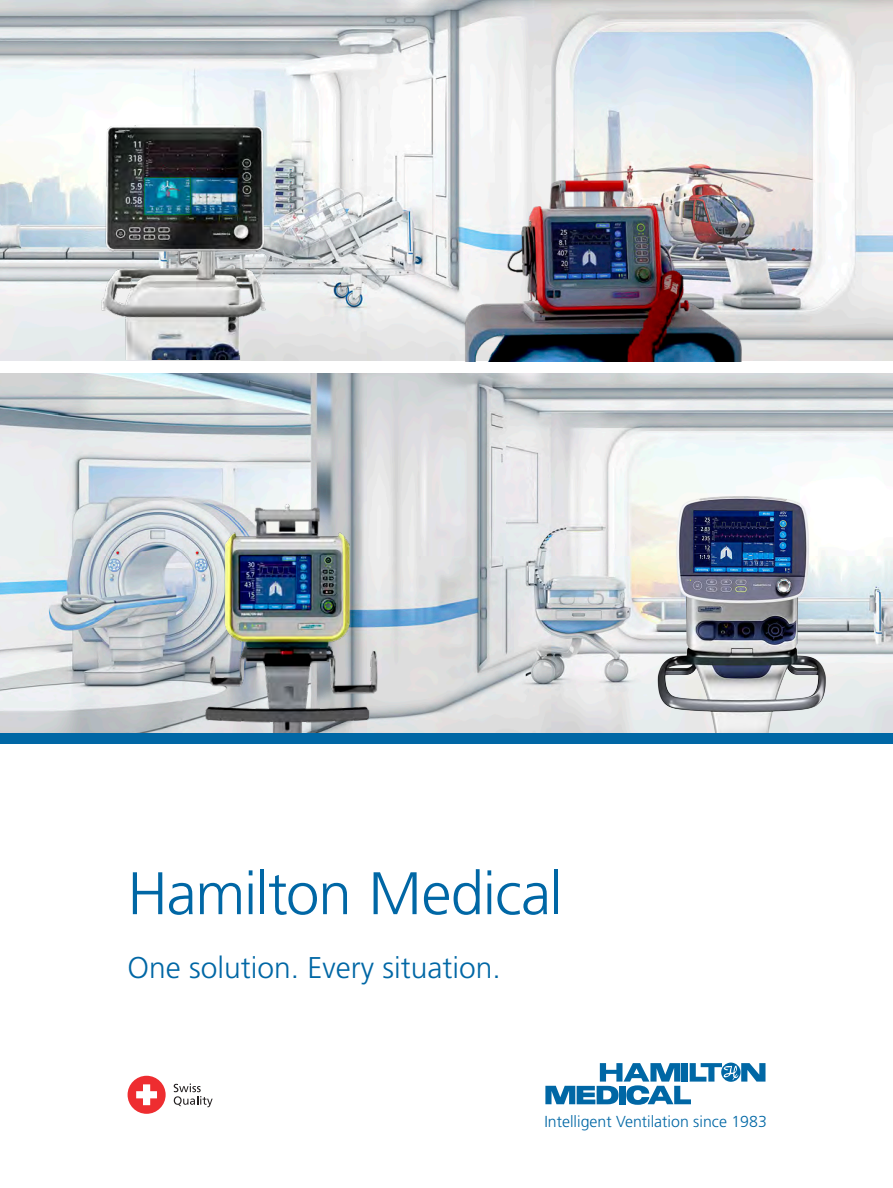
<style>
.page{position:relative;width:893px;height:1188px;background:#fff}
.page>*{position:absolute;margin:0;border:0;box-sizing:border-box;transform-origin:0 0}
.t1{font:300 60px "Frutiger LT Std";letter-spacing:-.02em;color:#0067a5}
.t2{font:300 30px "Frutiger LT Std";color:#0067a5}
.t3{font:300 15.9px "Frutiger LT Std";color:#0067a5}
</style>
<div class="page">
<img style="left:0;top:0;width:893px;height:361px">
<img style="left:14px;top:22px;width:391px;height:338px">
<img style="left:254px;top:59px;width:511px;height:302px">
<div style="left:128px;top:1076px;width:38px;height:38px;background:#ee2d30;border-radius:50%"></div>
<svg style="left:136px;top:1084px;width:21px;height:21px"></svg>
<svg style="left:174px;top:1084px;width:39px;height:23px"></svg>
<svg style="left:545px;top:1063px;width:220px;height:42px"></svg>
<img style="left:0;top:373px;width:893px;height:360px">
<img style="left:620px;top:467px;width:246px;height:266px">
<img style="left:186px;top:500px;width:205px;height:233px">
<div style="left:0;top:733px;width:893px;height:11px;background:#0067a5"></div>
<p class="t1" style="left:128px;top:860px;width:437px">Hamilton Medical</p>
<p class="t2" style="left:128px;top:951px;width:375px">One solution. Every situation.</p>
<p class="t3" style="left:544px;top:1112px;width:224px">Intelligent Ventilation since 1983</p>
</div>
